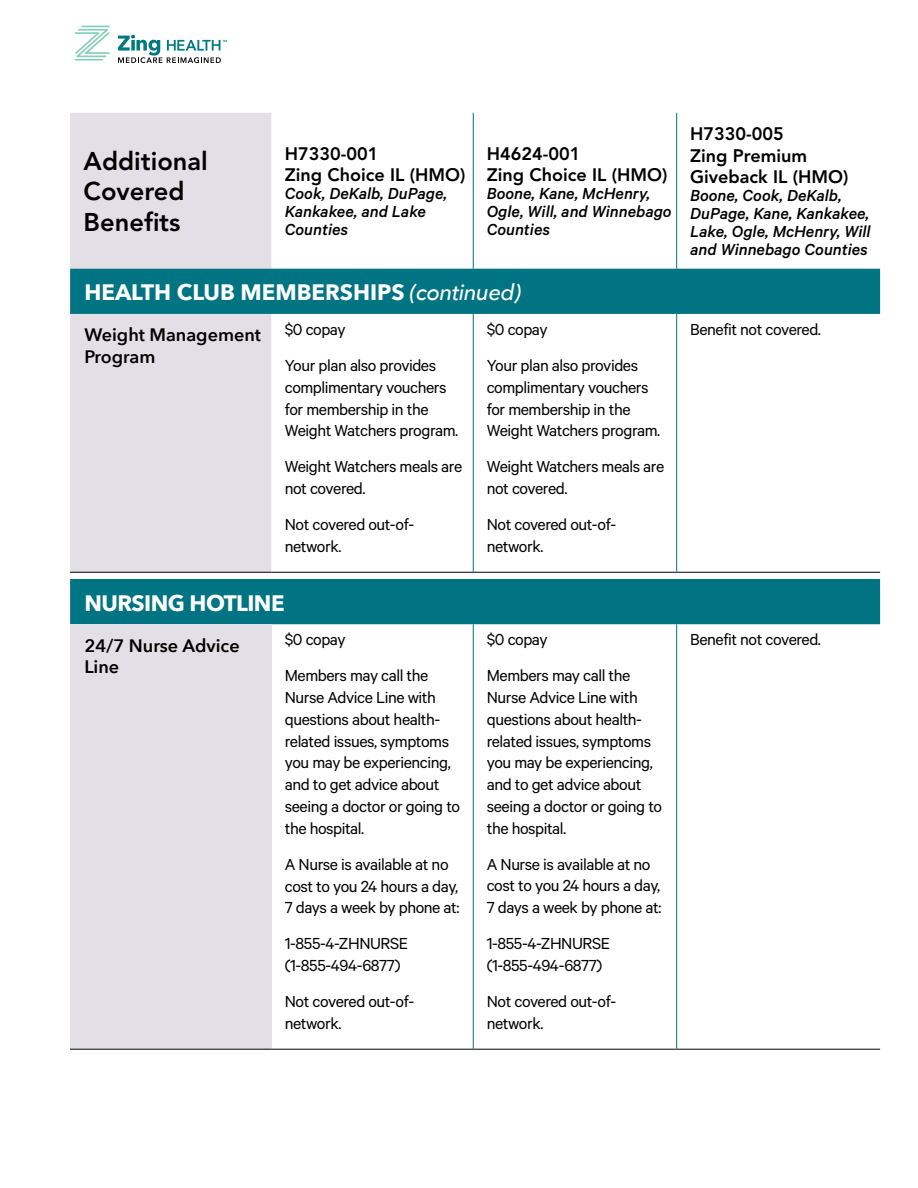
<style>
.page{position:relative;width:918px;height:1188px;background:#fff}
.page>*{position:absolute;margin:0;border:0;box-sizing:border-box;transform-origin:0 0}
.t1{font:800 25.5px/30.6px "Avenir";color:#000}
.t2{font:700 22.35px "Avenir Next";color:#fff}
.t3{font:700 22.35px "Avenir Next";letter-spacing:-.025em;color:#fff}
.t4{font:18px/21.8px "Calibre";letter-spacing:-.025em;color:#000}
.t5{font:italic 500 18px/18px "Calibre";color:#000}
.t6{font:800 18px/21.6px "Avenir";color:#000}
.t7{font:600 18px/21.8px "Avenir Next";color:#000}
.s1{font-weight:500;font-style:italic}
</style>
<div class="page">
<hr style="left:75px;top:59px;width:28px;height:2px;background:#85ceb8">
<svg style="left:75px;top:26px;width:35px;height:31px"></svg>
<svg style="left:118px;top:35px;width:109px;height:28px"></svg>
<div style="left:70px;top:113px;width:201px;height:459px;background:#e2e0e6"></div>
<div style="left:70px;top:269px;width:810px;height:45px;background:#007482"></div>
<hr style="left:70px;top:572px;width:201px;height:1px;background:#000">
<hr style="left:271px;top:572px;width:202px;height:1px;background:#000">
<hr style="left:473px;top:572px;width:204px;height:1px;background:#000">
<hr style="left:677px;top:572px;width:203px;height:1px;background:#000">
<hr style="left:473px;top:314px;width:1px;height:258px;background:#007482">
<hr style="left:676px;top:314px;width:1px;height:258px;background:#007482">
<hr style="left:473px;top:113px;width:1px;height:156px;background:#007482">
<hr style="left:676px;top:113px;width:1px;height:156px;background:#007482">
<div style="left:70px;top:579px;width:810px;height:45px;background:#007482"></div>
<div style="left:70px;top:624px;width:201px;height:425px;background:#e2e0e6"></div>
<hr style="left:70px;top:1049px;width:201px;height:1px;background:#000">
<hr style="left:271px;top:1049px;width:202px;height:1px;background:#000">
<hr style="left:473px;top:1049px;width:204px;height:1px;background:#000">
<hr style="left:677px;top:1049px;width:203px;height:1px;background:#000">
<hr style="left:473px;top:624px;width:1px;height:425px;background:#007482">
<hr style="left:676px;top:624px;width:1px;height:425px;background:#007482">
<h1 class="t1" style="left:84px;top:146px;width:126px">Additional<br>Covered<br>Benefits</h1>
<p class="t6" style="left:285px;top:143px;width:182px">H7330-001<br>Zing Choice IL (HMO)</p>
<p class="t5" style="left:285px;top:184px;width:164px">Cook, DeKalb, DuPage,<br>Kankakee, and Lake<br>Counties</p>
<p class="t6" style="left:487px;top:143px;width:182px">H4624-001<br>Zing Choice IL (HMO)</p>
<p class="t5" style="left:487px;top:184px;width:186px">Boone, Kane, McHenry,<br>Ogle, Will, and Winnebago<br>Counties</p>
<p class="t2" style="left:84px;top:273px;width:438px">HEALTH CLUB MEMBERSHIPS <span class="s1">(continued)</span></p>
<p class="t7" style="left:84px;top:324px;width:178px">Weight Management<br>Program</p>
<p class="t4" style="left:285px;top:311px;width:153px;line-height:36px">$0 copay<br>Your plan also provides</p>
<p class="t4" style="left:285px;top:376px;width:175px">complimentary vouchers for membership in the<br>Weight Watchers program.</p>
<p class="t4" style="left:285px;top:455px;width:179px">Weight Watchers meals are not covered.</p>
<p class="t4" style="left:285px;top:513px;width:131px">Not covered out-of&shy;network.</p>
<p class="t4" style="left:487px;top:311px;width:153px;line-height:36px">$0 copay<br>Your plan also provides</p>
<p class="t4" style="left:487px;top:376px;width:175px">complimentary vouchers for membership in the<br>Weight Watchers program.</p>
<p class="t4" style="left:487px;top:455px;width:179px">Weight Watchers meals are not covered.</p>
<p class="t4" style="left:487px;top:513px;width:131px">Not covered out-of&shy;network.</p>
<p class="t3" style="left:84px;top:584px;width:202px">NURSING HOTLINE</p>
<p class="t7" style="left:84px;top:634px;width:157px">24/7 Nurse Advice<br>Line</p>
<p class="t4" style="left:285px;top:621px;width:145px;line-height:36px">$0 copay<br>Members may call the</p>
<p class="t4" style="left:285px;top:686px;width:177px">Nurse Advice Line with questions about health&shy;related issues, symptoms you may be experiencing, and to get advice about seeing a doctor or going to the hospital.</p>
<p class="t4" style="left:285px;top:853px;width:176px">A Nurse is available at no cost to you 24 hours a day,<br>7 days a week by phone at:</p>
<p class="t4" style="left:285px;top:932px;width:125px">1-855-4-ZHNURSE (1-855-494-6877)</p>
<p class="t4" style="left:285px;top:990px;width:131px">Not covered out-of&shy;network.</p>
<p class="t4" style="left:487px;top:621px;width:145px;line-height:36px">$0 copay<br>Members may call the</p>
<p class="t4" style="left:487px;top:686px;width:177px">Nurse Advice Line with questions about health&shy;related issues, symptoms you may be experiencing, and to get advice about seeing a doctor or going to the hospital.</p>
<p class="t4" style="left:487px;top:853px;width:176px">A Nurse is available at no cost to you 24 hours a day,<br>7 days a week by phone at:</p>
<p class="t4" style="left:487px;top:932px;width:125px">1-855-4-ZHNURSE (1-855-494-6877)</p>
<p class="t4" style="left:487px;top:990px;width:131px">Not covered out-of&shy;network.</p>
<p class="t6" style="left:690px;top:123px;width:160px">H7330-005<br>Zing Premium<br>Giveback IL (HMO)</p>
<p class="t5" style="left:690px;top:186px;width:182px">Boone, Cook, DeKalb,<br>DuPage, Kane, Kankakee,<br>Lake, Ogle, McHenry, Will and Winnebago Counties</p>
<p class="t4" style="left:690px;top:318px;width:132px">Benefit not covered.</p>
<p class="t4" style="left:690px;top:628px;width:132px">Benefit not covered.</p>
</div>
